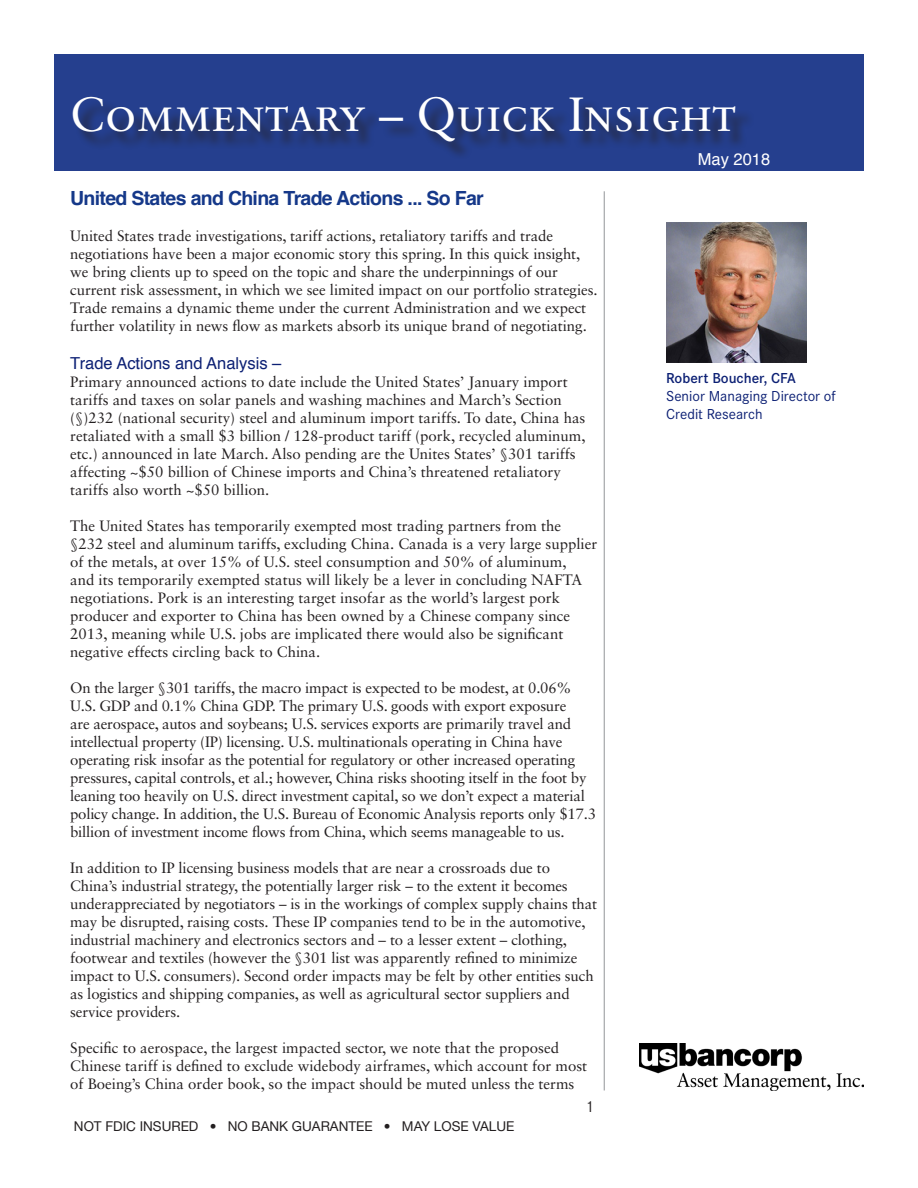
<style>
.page{position:relative;width:918px;height:1188px;background:#fff}
.page>*{position:absolute;margin:0;border:0;box-sizing:border-box;transform-origin:0 0}
.t1{font:48px "Sabon Roman SC";color:#fff}
.t2{font:700 19.5px "Helvetica";letter-spacing:-.035em;color:#153889}
.t3{font:16.5px "Helvetica";color:#0c2074}
.t4{font:16.5px "Helvetica";color:#fff}
.t5{font:16.5px "Corporate SOT";color:#231f20}
.t6{font:15px/18px "Sabon LT Std";letter-spacing:-.005em;color:#231f20}
.t7{font:15px/18px "Corporate SOT";color:#0c2074}
.t8{font:600 15px "Corporate SOT";color:#0c2074}
.t9{font:13.5px "Helvetica Neue";color:#231f20}
</style>
<div class="page">
<div style="left:54px;top:54px;width:810px;height:117px;background:#253f8e"></div>
<hr style="left:604px;top:191px;width:1px;height:899px;background:#939598">
<img style="left:639px;top:1044px;width:225px;height:46px">
<div style="left:75px;top:99px;width:679px;height:61px;background:#231f20;opacity:.75"></div>
<img style="left:666px;top:222px;width:141px;height:141px">
<p class="t1" style="left:70px;top:86px;width:668px">Commentary – Quick Insight</p>
<p class="t2" style="left:70px;top:183px;width:415px">United States and China Trade Actions ... So Far</p>
<p class="t6" style="left:70px;top:227px;width:529px">United States trade investigations, tariff actions, retaliatory tariffs and trade negotiations have been a major economic story this spring. In this quick insight, we bring clients up to speed on the topic and share the underpinnings of our current risk assessment, in which we see limited impact on our portfolio strategies.<br>Trade remains a dynamic theme under the current Administration and we expect further volatility in news flow as markets absorb its unique brand of negotiating.</p>
<p class="t3" style="left:70px;top:350px;width:213px">Trade Actions and Analysis –</p>
<p class="t6" style="left:70px;top:373px;width:517px">Primary announced actions to date include the United States’ January import tariffs and taxes on solar panels and washing machines and March’s Section (§)232 (national security) steel and aluminum import tariffs. To date, China has retaliated with a small $3 billion / 128-product tariff (pork, recycled aluminum, etc.) announced in late March. Also pending are the Unites States’ §301 tariffs affecting ~$50 billion of Chinese imports and China’s threatened retaliatory tariffs also worth ~$50 billion.</p>
<p class="t6" style="left:70px;top:517px;width:528px">The United States has temporarily exempted most trading partners from the §232 steel and aluminum tariffs, excluding China. Canada is a very large supplier of the metals, at over 15% of U.S. steel consumption and 50% of aluminum,<br>and its temporarily exempted status will likely be a lever in concluding NAFTA negotiations. Pork is an interesting target insofar as the world’s largest pork producer and exporter to China has been owned by a Chinese company since 2013, meaning while U.S. jobs are implicated there would also be significant negative effects circling back to China.</p>
<p class="t6" style="left:70px;top:679px;width:527px">On the larger §301 tariffs, the macro impact is expected to be modest, at 0.06% U.S. GDP and 0.1% China GDP. The primary U.S. goods with export exposure<br>are aerospace, autos and soybeans; U.S. services exports are primarily travel and intellectual property (IP) licensing. U.S. multinationals operating in China have operating risk insofar as the potential for regulatory or other increased operating pressures, capital controls, et al.; however, China risks shooting itself in the foot by leaning too heavily on U.S. direct investment capital, so we don’t expect a material policy change. In addition, the U.S. Bureau of Economic Analysis reports only $17.3 billion of investment income flows from China, which seems manageable to us.</p>
<p class="t6" style="left:70px;top:859px;width:528px">In addition to IP licensing business models that are near a crossroads due to China’s industrial strategy, the potentially larger risk – to the extent it becomes underappreciated by negotiators – is in the workings of complex supply chains that may be disrupted, raising costs. These IP companies tend to be in the automotive, industrial machinery and electronics sectors and – to a lesser extent – clothing, footwear and textiles (however the §301 list was apparently refined to minimize impact to U.S. consumers). Second order impacts may be felt by other entities such as logistics and shipping companies, as well as agricultural sector suppliers and service providers.</p>
<p class="t6" style="left:70px;top:1039px;width:519px">Specific to aerospace, the largest impacted sector, we note that the proposed<br>Chinese tariff is defined to exclude widebody airframes, which account for most of Boeing’s China order book, so the impact should be muted unless the terms</p>
<p class="t9" style="left:74px;top:1119px;width:442px">NOT FDIC INSURED • NO BANK GUARANTEE • MAY LOSE VALUE</p>
<p class="t5" style="left:585px;top:1097px;width:10px">1</p>
<p class="t4" style="left:698px;top:146px;width:74px">May 2018</p>
<p class="t8" style="left:666px;top:370px;width:131px">Robert Boucher, CFA</p>
<p class="t7" style="left:666px;top:388px;width:171px">Senior Managing Director of<br>Credit Research</p>
</div>
